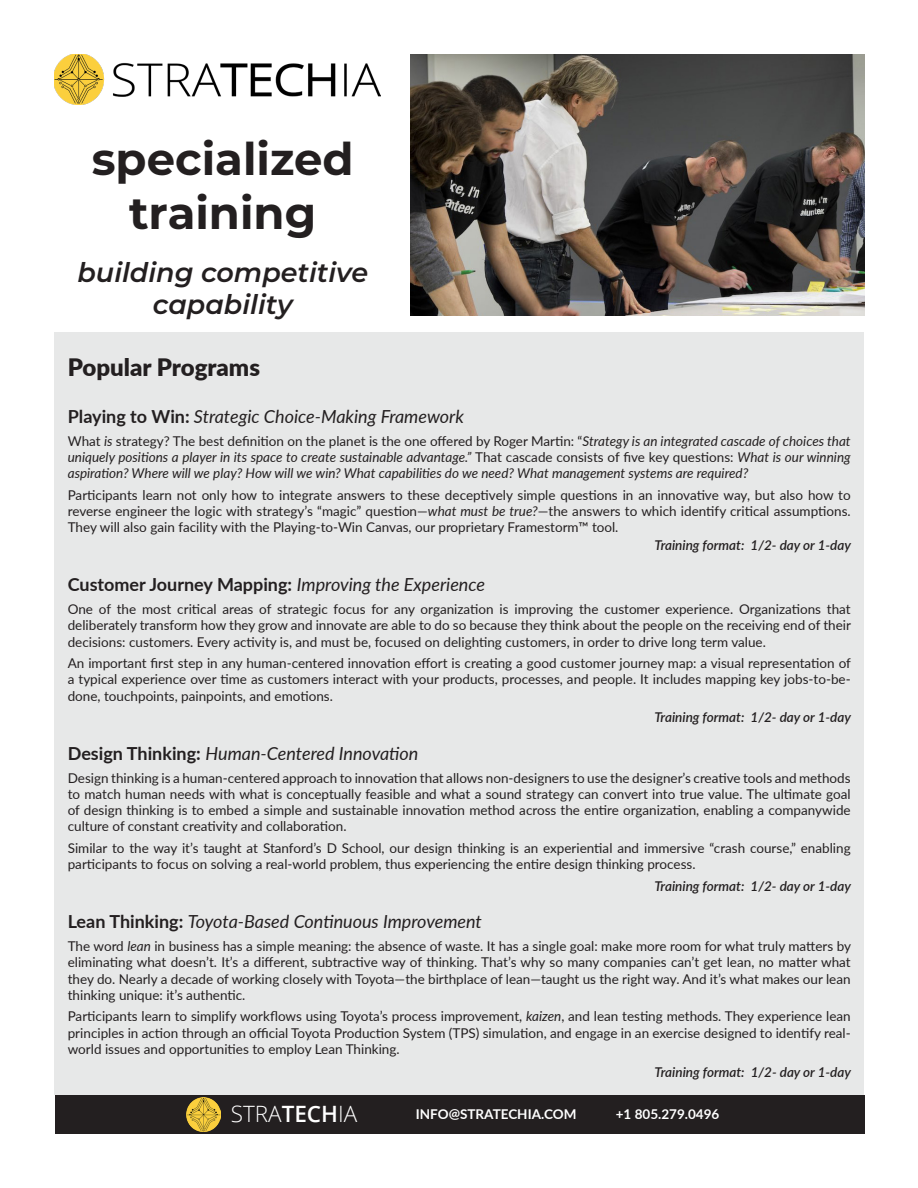
<style>
.page{position:relative;width:918px;height:1188px;background:#fff}
.page>*{position:absolute;margin:0;border:0;box-sizing:border-box;transform-origin:0 0}
.t1{font:700 45px/54px "Montserrat";color:#231f20;text-align:center}
.t2{font:italic 600 27px/32.4px "Montserrat";color:#231f20;text-align:center}
.t3{font:900 24px "Lato";color:#231f20}
.t4{font:300 22.5px "Open Sans";color:#fff}
.t5{font:italic 18px "Lato";color:#231f20}
.t6{font:700 18px "Lato";color:#231f20}
.t7{font:13.5px/16.2px "Lato";color:#231f20;text-align:justify}
.t8{font:italic 13.5px/16.2px "Lato";color:#231f20;text-align:justify}
.t9{font:italic 600 13.5px "Lato";color:#231f20}
.t10{font:700 13.5px "Lato";color:#fff}
.s1{font-weight:700;font-style:normal}
.s2{font-style:normal}
.s3{font-style:italic}
.s4{font-weight:400;font-style:italic}
.s5{font-weight:600}
</style>
<div class="page">
<img style="left:410px;top:54px;width:454px;height:261px">
<div style="left:55px;top:1095px;width:810px;height:39px;background:#231f20"></div>
<img style="left:186px;top:1098px;width:34px;height:33px">
<div style="left:54px;top:333px;width:810px;height:762px;background:#e7e8e8"></div>
<img style="left:54px;top:54px;width:326px;height:51px">
<p class="t1" style="left:92px;top:130px;width:263px">specialized training</p>
<p class="t2" style="left:77px;top:255px;width:292px">building competitive capability</p>
<p class="t3" style="left:68px;top:349px;width:194px">Popular Programs</p>
<p class="t5" style="left:68px;top:403px;width:398px"><span class="s1">Playing to Win:</span> Strategic Choice-Making Framework</p>
<p class="t8" style="left:68px;top:432px;width:784px"><span class="s2">What</span> is <span class="s2">strategy? The best definition on the planet is the one offered by Roger Martin: “</span>Strategy is an integrated cascade of choices that uniquely positions a player in its space to create sustainable advantage.” <span class="s2">That cascade consists of five key questions:</span> What is our winning aspiration? Where will we play? How will we win? What capabilities do we need? What management systems are required?</p>
<p class="t7" style="left:68px;top:486px;width:784px">Participants learn not only how to integrate answers to these deceptively simple questions in an innovative way, but also how to reverse engineer the logic with strategy’s “magic” question—<span class="s3">what must be true?</span>—the answers to which identify critical assumptions.<br>They will also gain facility with the Playing-to-Win Canvas, our proprietary Framestorm™ tool.</p>
<p class="t9" style="left:654px;top:535px;width:198px">Training format: 1/2- day or 1-day</p>
<p class="t6" style="left:68px;top:571px;width:419px">Customer Journey Mapping: <span class="s4">Improving the Experience</span></p>
<p class="t7" style="left:68px;top:601px;width:785px">One of the most critical areas of strategic focus for any organization is improving the customer experience. Organizations that deliberately transform how they grow and innovate are able to do so because they think about the people on the receiving end of their decisions: customers. Every activity is, and must be, focused on delighting customers, in order to drive long term value.</p>
<p class="t7" style="left:68px;top:655px;width:785px">An important first step in any human-centered innovation effort is creating a good customer journey map: a visual representation of a typical experience over time as customers interact with your products, processes, and people. It includes mapping key jobs-to-be&shy;done, touchpoints, painpoints, and emotions.</p>
<p class="t9" style="left:654px;top:707px;width:198px">Training format: 1/2- day or 1-day</p>
<p class="t5" style="left:68px;top:740px;width:352px"><span class="s1">Design Thinking:</span> Human-Centered Innovation</p>
<p class="t7" style="left:68px;top:769px;width:784px">Design thinking is a human-centered approach to innovation that allows non-designers to use the designer’s creative tools and methods to match human needs with what is conceptually feasible and what a sound strategy can convert into true value. The ultimate goal of design thinking is to embed a simple and sustainable innovation method across the entire organization, enabling a companywide culture of constant creativity and collaboration.</p>
<p class="t7" style="left:68px;top:839px;width:784px">Similar to the way it’s taught at Stanford’s D School, our design thinking is an experiential and immersive “crash course,” enabling participants to focus on solving a real-world problem, thus experiencing the entire design thinking process.</p>
<p class="t9" style="left:654px;top:876px;width:198px">Training format: 1/2- day or 1-day</p>
<p class="t5" style="left:68px;top:909px;width:416px"><span class="s1">Lean Thinking:</span> Toyota-Based Continuous Improvement</p>
<p class="t7" style="left:68px;top:938px;width:785px">The word <span class="s3">lean</span> in business has a simple meaning: the absence of waste. It has a single goal: make more room for what truly matters by eliminating what doesn’t. It’s a different, subtractive way of thinking. That’s why so many companies can’t get lean, no matter what they do. Nearly a decade of working closely with Toyota—the birthplace of lean—taught us the right way. And it’s what makes our lean thinking unique: it’s authentic.</p>
<p class="t7" style="left:68px;top:1008px;width:784px">Participants learn to simplify workflows using Toyota’s process improvement, <span class="s3">kaizen</span>, and lean testing methods. They experience lean principles in action through an official Toyota Production System (TPS) simulation, and engage in an exercise designed to identify real&shy;world issues and opportunities to employ Lean Thinking.</p>
<p class="t9" style="left:655px;top:1062px;width:198px">Training format: 1/2- day or 1-day</p>
<p class="t4" style="left:231px;top:1098px;width:128px">STRA<span class="s5">TECH</span>IA</p>
<p class="t10" style="left:416px;top:1104px;width:162px">INFO@STRATECHIA.COM</p>
<p class="t10" style="left:616px;top:1104px;width:105px">+1 805.279.0496</p>
</div>
